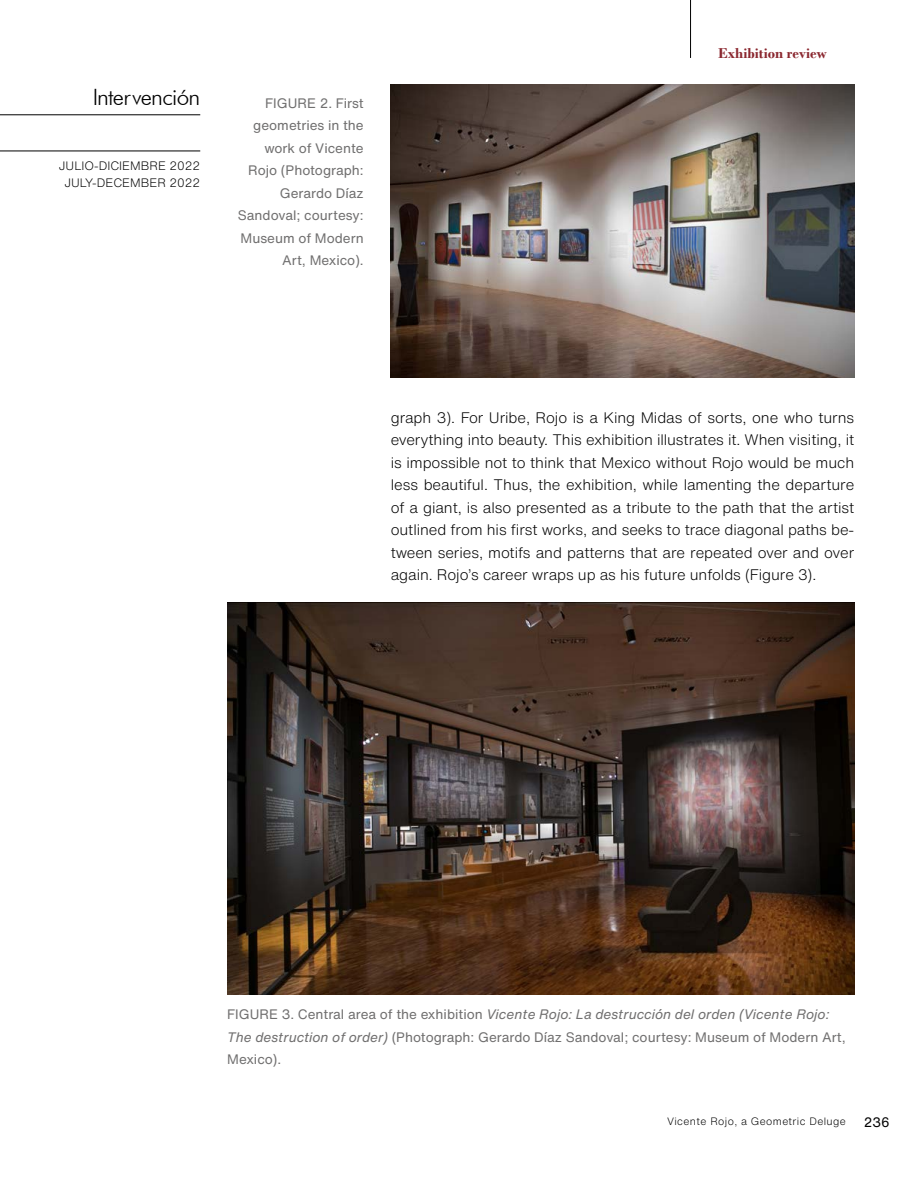
<style>
.page{position:relative;width:918px;height:1188px;background:#fff}
.page>*{position:absolute;margin:0;border:0;box-sizing:border-box;transform-origin:0 0}
.t1{font:300 22.5px "Futura BT";letter-spacing:-.03em;color:#000}
.t2{font:15px/22.5px "Helvetica Now Text Light 2";letter-spacing:-.005em;color:#000;text-align:justify}
.t3{font:300 15px "Helvetica Now Text";letter-spacing:-.005em;color:#000}
.t4{font:700 15px "Bodoni";color:#8b2830}
.t5{font:13.5px/22.5px "Helvetica Now Text";color:#706f6f;text-align:right}
.t6{font:13.5px "Helvetica Now Text";color:#000}
.t7{font:12px/16.5px "Helvetica Now Text Light 2";color:#000;text-align:center}
.t8{font:10.5px "Helvetica Now Text Light 2";letter-spacing:.04em;color:#000}
.s1{font-family:"Helvetica Now Text Light 2";font-weight:400}
.s2{font-style:italic}
</style>
<div class="page">
<hr style="left:690px;top:0;width:1px;height:58px;background:#000">
<hr style="left:0;top:115px;width:200px;height:1px;background:#000">
<hr style="left:0;top:151px;width:200px;height:1px;background:#000">
<img style="left:391px;top:85px;width:463px;height:293px">
<img style="left:227px;top:603px;width:627px;height:391px">
<h1 class="t1" style="left:93px;top:83px;width:109px">Intervención</h1>
<p class="t7" style="left:59px;top:157px;width:143px">JULIO-DICIEMBRE 2022<br>JULY-DECEMBER 2022</p>
<p class="t5" style="left:238px;top:91px;width:127px">FIGURE 2. First geometries in the work of Vicente<br>Rojo (Photograph:<br>Gerardo Díaz<br>Sandoval; courtesy:<br>Museum of Modern<br>Art, Mexico).</p>
<p class="t4" style="left:718px;top:44px;width:110px">Exhibition review</p>
<p class="t2" style="left:391px;top:405px;width:465px">graph 3). For Uribe, Rojo is a King Midas of sorts, one who turns everything into beauty. This exhibition illustrates it. When visiting, it is impossible not to think that Mexico without Rojo would be much less beautiful. Thus, the exhibition, while lamenting the departure of a giant, is also presented as a tribute to the path that the artist</p>
<p class="t3" style="left:391px;top:518px;width:465px">outlined from his first works, and seeks to trace diagonal paths be<span class="s1">-</span></p>
<p class="t2" style="left:391px;top:540px;width:465px">tween series, motifs and patterns that are repeated over and over again. Rojo’s career wraps up as his future unfolds (Figure 3).</p>
<p class="t5" style="left:227px;top:1003px;width:620px;text-align:left">FIGURE 3. Central area of the exhibition <span class="s2">Vicente Rojo: La destrucción del orden (Vicente Rojo:<br>The destruction of order)</span> (Photograph: Gerardo Díaz Sandoval; courtesy: Museum of Modern Art,<br>Mexico).</p>
<p class="t8" style="left:667px;top:1114px;width:180px">Vicente Rojo, a Geometric Deluge</p>
<p class="t6" style="left:864px;top:1112px;width:27px">236</p>
</div>
